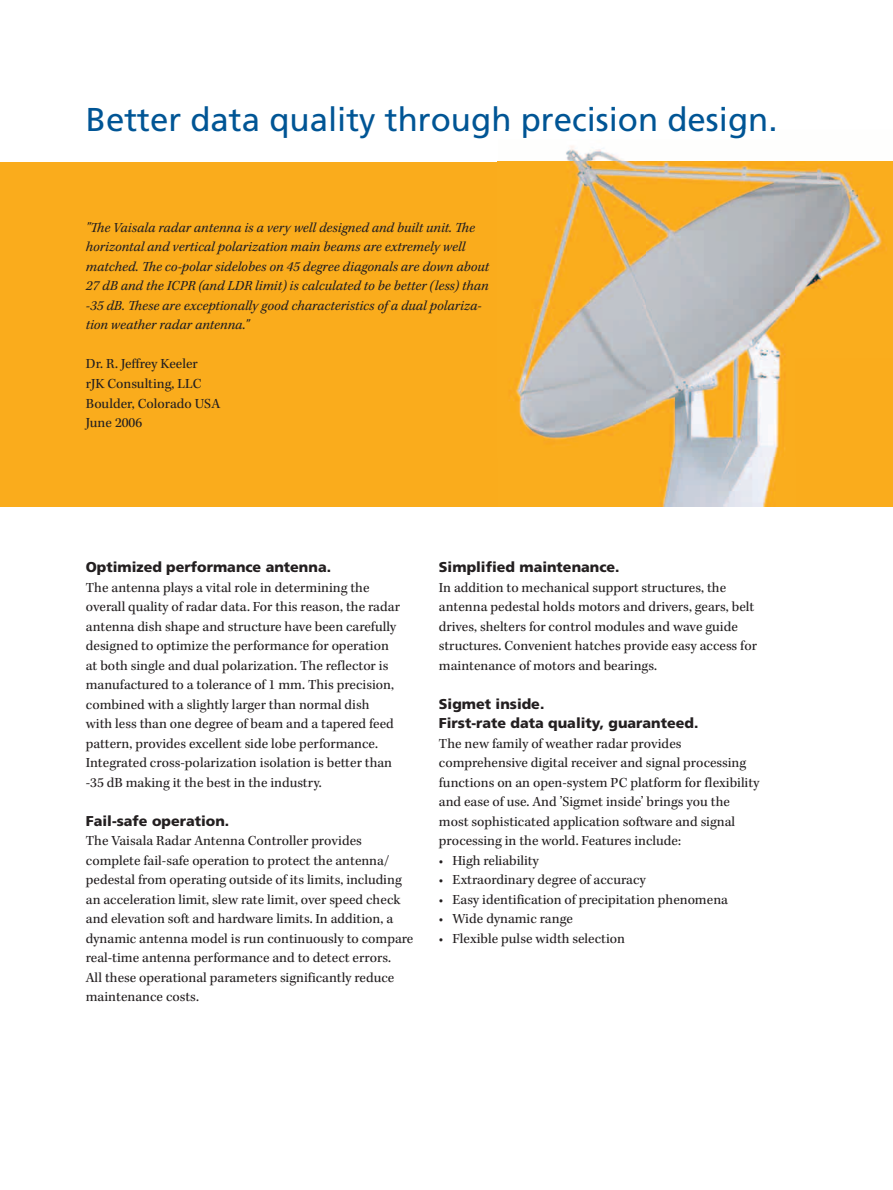
<style>
.page{position:relative;width:893px;height:1190px;background:#fff}
.page>*{position:absolute;margin:0;border:0;box-sizing:border-box;transform-origin:0 0}
.t1{font:33px "Frutiger LT Std";color:#005595}
.t2{font:14.25px/19.5px "Kepler Std";color:#231f20}
.t3{font:italic 14.25px/19.5px "Kepler Std";color:#231f20}
.t4{font:900 14.25px/19.5px "Frutiger LT Std";color:#231f20}
</style>
<div class="page">
<div style="left:0;top:162px;width:893px;height:345px;background:#faac1c"></div>
<img style="left:498px;top:146px;width:395px;height:360px">
<h1 class="t1" style="left:86px;top:100px;width:693px">Better data quality through precision design.</h1>
<p class="t3" style="left:86px;top:219px;width:405px">"The Vaisala radar antenna is a very well designed and built unit. The horizontal and vertical polarization main beams are extremely well matched. The co-polar sidelobes on 45 degree diagonals are down about 27 dB and the ICPR (and LDR limit) is calculated to be better (less) than -35 dB. These are exceptionally good characteristics of a dual polariza&shy;tion weather radar antenna."</p>
<p class="t2" style="left:86px;top:355px;width:136px">Dr. R. Jeffrey Keeler<br>rJK Consulting, LLC<br>Boulder, Colorado USA<br>June 2006</p>
<p class="t4" style="left:86px;top:557px;width:247px">Optimized performance antenna.</p>
<p class="t2" style="left:86px;top:578px;width:316px">The antenna plays a vital role in determining the overall quality of radar data. For this reason, the radar antenna dish shape and structure have been carefully designed to optimize the performance for operation at both single and dual polarization. The reflector is manufactured to a tolerance of 1 mm. This precision, combined with a slightly larger than normal dish<br>with less than one degree of beam and a tapered feed pattern, provides excellent side lobe performance.<br>Integrated cross-polarization isolation is better than -35 dB making it the best in the industry.</p>
<p class="t4" style="left:86px;top:811px;width:145px">Fail-safe operation.</p>
<p class="t2" style="left:86px;top:832px;width:329px">The Vaisala Radar Antenna Controller provides complete fail-safe operation to protect the antenna/ pedestal from operating outside of its limits, including an acceleration limit, slew rate limit, over speed check and elevation soft and hardware limits. In addition, a dynamic antenna model is run continuously to compare real-time antenna performance and to detect errors.<br>All these operational parameters significantly reduce maintenance costs.</p>
<p class="t4" style="left:439px;top:557px;width:182px">Simplified maintenance.</p>
<p class="t2" style="left:439px;top:578px;width:319px">In addition to mechanical support structures, the antenna pedestal holds motors and drivers, gears, belt drives, shelters for control modules and wave guide structures. Convenient hatches provide easy access for maintenance of motors and bearings.</p>
<p class="t4" style="left:439px;top:694px;width:261px">Sigmet inside.<br>First-rate data quality, guaranteed.</p>
<p class="t2" style="left:439px;top:734px;width:322px">The new family of weather radar provides comprehensive digital receiver and signal processing functions on an open-system PC platform for flexibility and ease of use. And ’Sigmet inside’ brings you the most sophisticated application software and signal processing in the world. Features include:</p>
<p class="t2" style="left:439px;top:851px;width:101px">• High reliability</p>
<p class="t2" style="left:439px;top:871px;width:208px">• Extraordinary degree of accuracy</p>
<p class="t2" style="left:439px;top:890px;width:290px">• Easy identification of precipitation phenomena</p>
<p class="t2" style="left:439px;top:910px;width:135px">• Wide dynamic range</p>
<p class="t2" style="left:439px;top:929px;width:187px">• Flexible pulse width selection</p>
</div>
